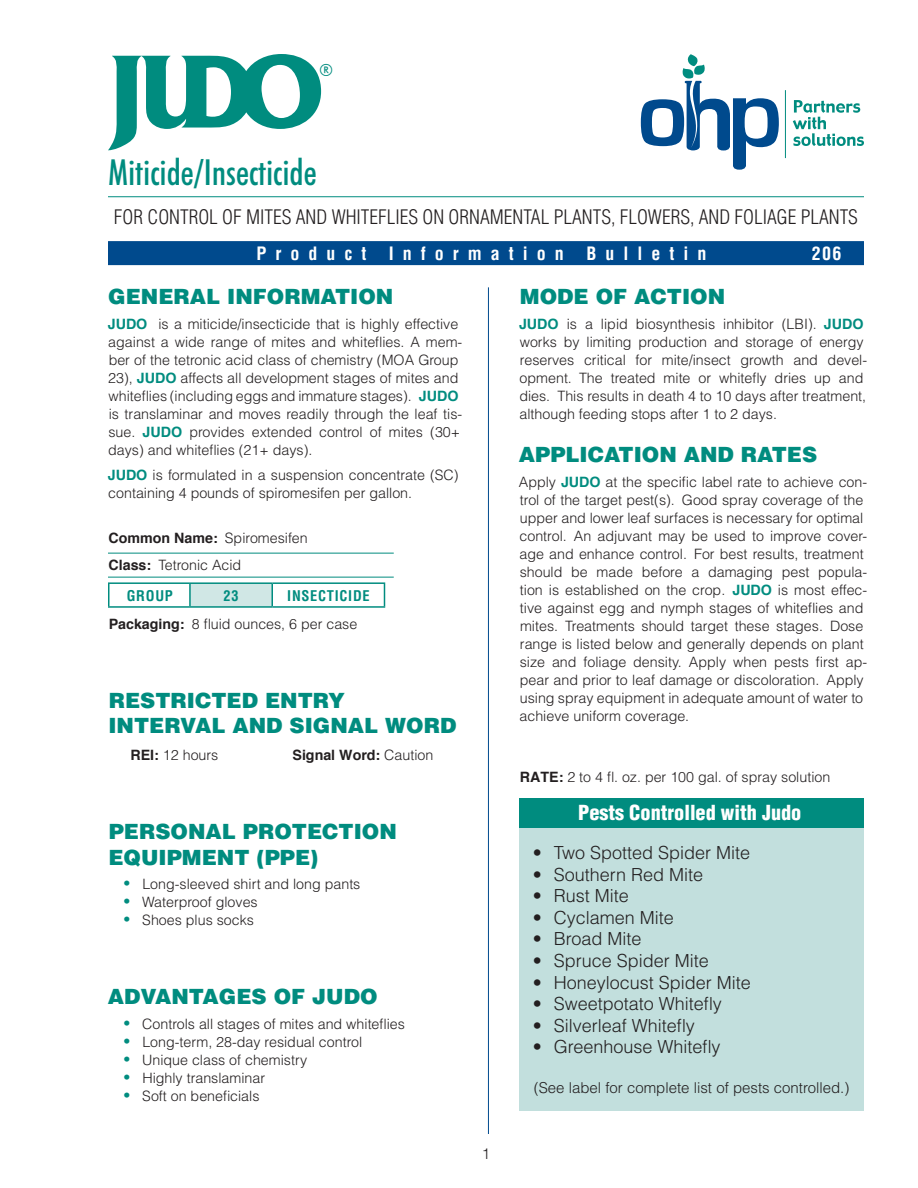
<style>
.page{position:relative;width:918px;height:1188px;background:#fff}
.page>*{position:absolute;margin:0;border:0;box-sizing:border-box;transform-origin:0 0}
.t1{font:36px "Futuri Condensed SW";color:#008c7f}
.t2{font:900 21px/25.2px "Helvetica";color:#008c7f}
.t3{font:900 condensed 20.25px "Helvetica";color:#fff}
.t4{font:300 condensed 19.5px "Helvetica";color:#231f20}
.t5{font:300 18px "Helvetica";color:#231f20}
.t6{font:700 condensed 18px "Helvetica";letter-spacing:.5em;color:#fff}
.t7{font:16.95px "Futuri SW";color:#008c7f}
.t8{font:300 15px "Helvetica";color:#231f20}
.t9{font:700 condensed 14.4px "Helvetica";letter-spacing:.05em;color:#008c7f}
.t10{font:300 14.25px/18px "Helvetica";color:#231f20}
.t11{font:700 14.25px "Helvetica";color:#231f20}
.s1{font-weight:700;color:#008c7f}
.s2{font-weight:700}
.s3{font-weight:300}
.s4{font-family:"Times";font-weight:400;font-size:18px;color:#008c7f}
</style>
<div class="page">
<div style="left:519px;top:827px;width:345px;height:284px;background:#c2dfdd"></div>
<div style="left:519px;top:798px;width:345px;height:30px;background:#008c7f"></div>
<hr style="left:108px;top:196px;width:756px;height:1px;background:#008c7f">
<div style="left:108px;top:241px;width:756px;height:24px;background:#004a8d;border:2px solid #004a8d"></div>
<div style="left:190px;top:583px;width:82px;height:24px;background:#d0e7e5"></div>
<hr style="left:108px;top:582px;width:82px;height:2px;background:#008c7f">
<hr style="left:108px;top:584px;width:2px;height:22px;background:#008c7f">
<hr style="left:190px;top:582px;width:82px;height:2px;background:#008c7f">
<hr style="left:189px;top:584px;width:2px;height:22px;background:#008c7f">
<hr style="left:272px;top:582px;width:113px;height:2px;background:#008c7f">
<hr style="left:271px;top:584px;width:2px;height:22px;background:#008c7f">
<svg style="left:384px;top:584px;width:1px;height:22px"></svg>
<hr style="left:108px;top:606px;width:82px;height:2px;background:#008c7f">
<hr style="left:190px;top:606px;width:82px;height:2px;background:#008c7f">
<hr style="left:272px;top:606px;width:113px;height:2px;background:#008c7f">
<hr style="left:488px;top:287px;width:1px;height:847px;background:#004a8d">
<svg style="left:793px;top:100px;width:71px;height:46px"></svg>
<hr style="left:785px;top:90px;width:1px;height:68px;background:#008c7f">
<svg style="left:641px;top:54px;width:138px;height:115px"></svg>
<hr style="left:108px;top:553px;width:286px;height:1px;background:#008c7f">
<svg style="left:108px;top:54px;width:213px;height:96px"></svg>
<hr style="left:108px;top:577px;width:286px;height:1px;background:#008c7f">
<p class="t7" style="left:319px;top:59px;width:16px">®</p>
<p class="t1" style="left:108px;top:150px;width:210px">Miticide/Insecticide</p>
<p class="t4" style="left:114px;top:206px;width:746px">FOR CONTROL OF MITES AND WHITEFLIES ON ORNAMENTAL PLANTS, FLOWERS, AND FOLIAGE PLANTS</p>
<p class="t6" style="left:256px;top:242px;width:111px">Product</p>
<p class="t6" style="left:389px;top:242px;width:177px">Information</p>
<p class="t6" style="left:586px;top:242px;width:122px">Bulletin</p>
<p class="t6" style="left:812px;top:242px;width:31px">206</p>
<p class="t2" style="left:108px;top:284px;width:287px">GENERAL INFORMATION</p>
<p class="t10" style="left:108px;top:315px;width:356px"><span class="s1">JUDO</span> is a miticide/insecticide that is highly effective against a wide range of mites and whiteflies. A mem&shy;ber of the tetronic acid class of chemistry (MOA Group 23), <span class="s1">JUDO</span> affects all development stages of mites and whiteflies (including eggs and immature stages). <span class="s1">JUDO </span>is translaminar and moves readily through the leaf tis&shy;sue. <span class="s1">JUDO</span> provides extended control of mites (30+ days) and whiteflies (21+ days).</p>
<p class="t10" style="left:108px;top:466px;width:352px"><span class="s1">JUDO</span> is formulated in a suspension concentrate (SC) containing 4 pounds of spiromesifen per gallon.</p>
<p class="t10" style="left:109px;top:529px;width:201px"><span class="s2">Common Name:</span> Spiromesifen</p>
<p class="t10" style="left:109px;top:556px;width:134px"><span class="s2">Class:</span> Tetronic Acid</p>
<p class="t9" style="left:127px;top:586px;width:48px">GROUP</p>
<p class="t9" style="left:224px;top:586px;width:17px">23</p>
<p class="t9" style="left:287px;top:586px;width:84px">INSECTICIDE</p>
<p class="t10" style="left:109px;top:615px;width:250px"><span class="s2">Packaging:</span> 8 fluid ounces, 6 per case</p>
<p class="t2" style="left:520px;top:284px;width:207px">MODE OF ACTION</p>
<p class="t10" style="left:519px;top:315px;width:350px"><span class="s1">JUDO</span> is a lipid biosynthesis inhibitor (LBI). <span class="s1">JUDO </span>works by limiting production and storage of energy reserves critical for mite/insect growth and devel&shy;opment. The treated mite or whitefly dries up and dies. This results in death 4 to 10 days after treatment, although feeding stops after 1 to 2 days.</p>
<p class="t2" style="left:519px;top:442px;width:300px">APPLICATION AND RATES</p>
<p class="t10" style="left:519px;top:473px;width:350px">Apply <span class="s1">JUDO</span> at the specific label rate to achieve con&shy;trol of the target pest(s). Good spray coverage of the upper and lower leaf surfaces is necessary for optimal control. An adjuvant may be used to improve cover&shy;age and enhance control. For best results, treatment should be made before a damaging pest popula&shy;tion is established on the crop. <span class="s1">JUDO</span> is most effec&shy;tive against egg and nymph stages of whiteflies and mites. Treatments should target these stages. Dose range is listed below and generally depends on plant size and foliage density. Apply when pests first ap&shy;pear and prior to leaf damage or discoloration. Apply using spray equipment in adequate amount of water to achieve uniform coverage.</p>
<p class="t2" style="left:109px;top:687px;width:238px">RESTRICTED ENTRY</p>
<p class="t2" style="left:108px;top:712px;width:350px">INTERVAL AND SIGNAL WORD</p>
<p class="t10" style="left:130px;top:746px;width:89px"><span class="s2">REI:</span> 12 hours</p>
<p class="t11" style="left:293px;top:746px;width:142px">Signal Word: <span class="s3">Caution</span></p>
<p class="t10" style="left:520px;top:767px;width:312px"><span class="s2">RATE:</span> 2 to 4 fl. oz. per 100 gal. of spray solution</p>
<p class="t2" style="left:108px;top:819px;width:290px">PERSONAL PROTECTION<br>EQUIPMENT (PPE)</p>
<p class="t10" style="left:124px;top:875px;width:238px"><span class="s4">•</span> Long-sleeved shirt and long pants</p>
<p class="t10" style="left:124px;top:893px;width:135px"><span class="s4">•</span> Waterproof gloves</p>
<p class="t10" style="left:124px;top:911px;width:132px"><span class="s4">•</span> Shoes plus socks</p>
<p class="t2" style="left:108px;top:984px;width:271px">ADVANTAGES OF JUDO</p>
<p class="t10" style="left:124px;top:1015px;width:283px"><span class="s4">•</span> Controls all stages of mites and whiteflies</p>
<p class="t10" style="left:124px;top:1033px;width:240px"><span class="s4">•</span> Long-term, 28-day residual control</p>
<p class="t10" style="left:124px;top:1051px;width:185px"><span class="s4">•</span> Unique class of chemistry</p>
<p class="t10" style="left:124px;top:1069px;width:143px"><span class="s4">•</span> Highly translaminar</p>
<p class="t10" style="left:124px;top:1087px;width:137px"><span class="s4">•</span> Soft on beneficials</p>
<p class="t8" style="left:482px;top:1145px;width:10px">1</p>
<p class="t3" style="left:578px;top:800px;width:225px">Pests Controlled with Judo</p>
<p class="t5" style="left:533px;top:841px;width:219px">• Two Spotted Spider Mite</p>
<p class="t5" style="left:533px;top:863px;width:172px">• Southern Red Mite</p>
<p class="t5" style="left:533px;top:885px;width:98px">• Rust Mite</p>
<p class="t5" style="left:533px;top:906px;width:143px">• Cyclamen Mite</p>
<p class="t5" style="left:533px;top:928px;width:110px">• Broad Mite</p>
<p class="t5" style="left:533px;top:949px;width:178px">• Spruce Spider Mite</p>
<p class="t5" style="left:533px;top:971px;width:220px">• Honeylocust Spider Mite</p>
<p class="t5" style="left:533px;top:993px;width:191px">• Sweetpotato Whitefly</p>
<p class="t5" style="left:533px;top:1014px;width:164px">• Silverleaf Whitefly</p>
<p class="t5" style="left:533px;top:1036px;width:189px">• Greenhouse Whitefly</p>
<p class="t8" style="left:534px;top:1078px;width:317px">(See label for complete list of pests controlled.)</p>
</div>
